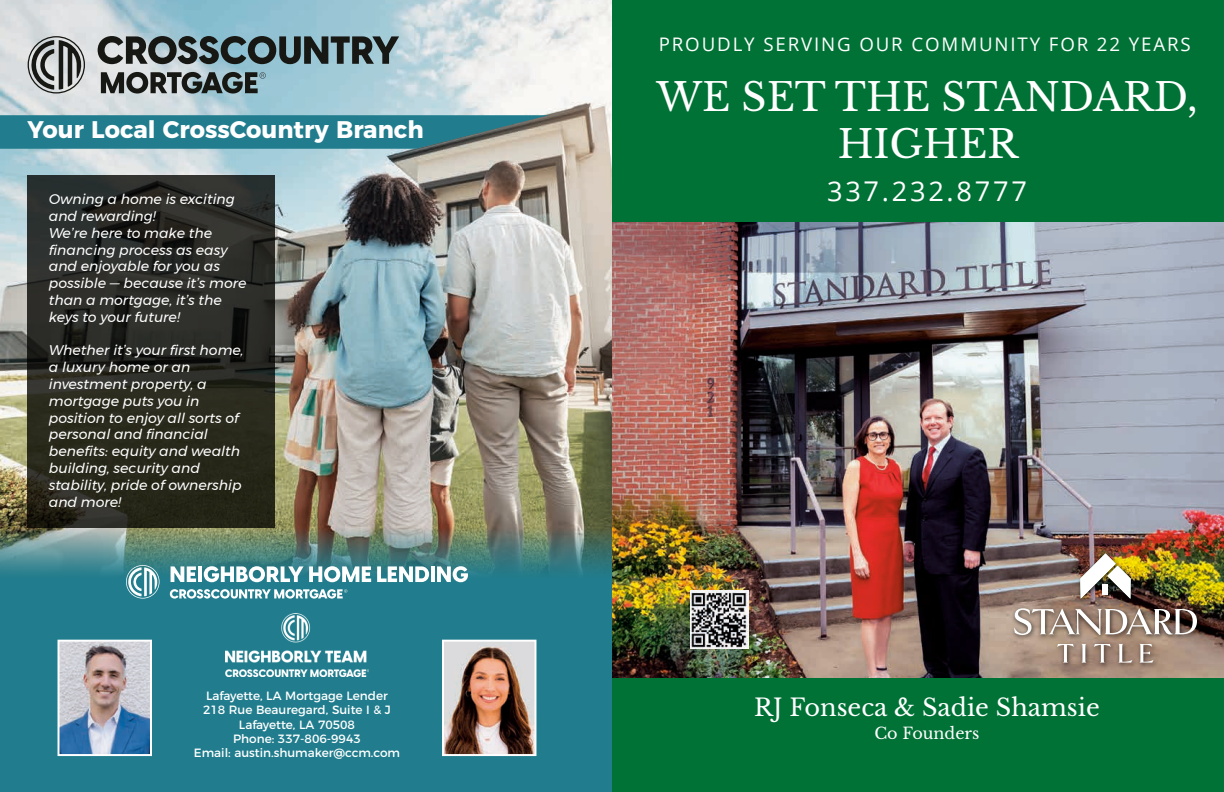
<style>
.page{position:relative;width:1224px;height:792px;background:#fff}
.page>*{position:absolute;margin:0;border:0;box-sizing:border-box;transform-origin:0 0}
.t1{font:38.9px/46.7px "Libre Baskerville";color:#fff;text-align:center}
.t2{font:27.2px "Open Sans";letter-spacing:.1em;color:#fff}
.t3{font:700 24px "Montserrat";color:#fff}
.t4{font:24px "Libre Baskerville";color:#fff}
.t5{font:18.7px "Open Sans";letter-spacing:.1em;color:#fff}
.t6{font:16px "Libre Baskerville";color:#fff}
.t7{font:italic 14px/16.8px "Montserrat";color:#fff}
.t8{font:12px/14.4px "Montserrat";color:#fff;text-align:center}
</style>
<div class="page">
<div style="left:0;top:578px;width:612px;height:214px;background:#217d8d"></div>
<img style="left:0;top:0;width:612px;height:527px">
<img style="left:0;top:527px;width:612px;height:51px">
<svg style="left:0;top:115px;width:549px;height:34px;background:#31808d"></svg>
<svg style="left:98px;top:36px;width:301px;height:28px;background:#59696c"></svg>
<svg style="left:28px;top:36px;width:57px;height:58px;background:#919392"></svg>
<svg style="left:101px;top:72px;width:165px;height:22px;background:#636c6d"></svg>
<img style="left:225px;top:614px;width:144px;height:63px">
<svg style="left:126px;top:565px;width:34px;height:34px"></svg>
<svg style="left:171px;top:566px;width:25px;height:16px"></svg>
<hr style="left:198px;top:566px;width:4px;height:16px;background:#fff">
<svg style="left:204px;top:566px;width:99px;height:16px"></svg>
<svg style="left:309px;top:566px;width:62px;height:16px"></svg>
<svg style="left:377px;top:566px;width:52px;height:16px"></svg>
<hr style="left:431px;top:566px;width:4px;height:16px;background:#fff">
<svg style="left:437px;top:566px;width:32px;height:16px"></svg>
<svg style="left:170px;top:589px;width:177px;height:10px"></svg>
<img style="left:61px;top:643px;width:88px;height:110px">
<div style="left:58px;top:640px;width:94px;height:116px;border:2px solid #fff"></div>
<svg style="left:28px;top:175px;width:247px;height:352px;background:#282921"></svg>
<img style="left:445px;top:643px;width:88px;height:110px">
<div style="left:442px;top:640px;width:94px;height:116px;border:2px solid #fff"></div>
<div style="left:612px;top:0;width:612px;height:792px;background:#007236"></div>
<img style="left:612px;top:223px;width:612px;height:455px">
<img style="left:1009px;top:548px;width:196px;height:123px">
<svg style="left:1014px;top:608px;width:183px;height:27px;background:#a7978d"></svg>
<svg style="left:1057px;top:644px;width:17px;height:19px"></svg>
<svg style="left:1082px;top:644px;width:4px;height:19px"></svg>
<svg style="left:1094px;top:644px;width:17px;height:19px"></svg>
<svg style="left:1118px;top:644px;width:14px;height:19px"></svg>
<svg style="left:1139px;top:644px;width:14px;height:19px"></svg>
<img style="left:1080px;top:553px;width:51px;height:46px">
<img style="left:690px;top:591px;width:59px;height:58px">
<h3 class="t3" style="left:28px;top:110px;width:398px">Your Local CrossCountry Branch</h3>
<p class="t7" style="left:49px;top:191px;width:199px">Owning a home is exciting and rewarding!<br>We’re here to make the financing process as easy and enjoyable for you as possible — because it’s more than a mortgage, it’s the keys to your future!</p>
<p class="t7" style="left:49px;top:342px;width:196px">Whether it’s your first home, a luxury home or an investment property, a mortgage puts you in position to enjoy all sorts of personal and financial benefits: equity and wealth building, security and stability, pride of ownership and more!</p>
<p class="t8" style="left:194px;top:687px;width:208px">Lafayette, LA Mortgage Lender<br>218 Rue Beauregard, Suite I &amp; J<br>Lafayette, LA 70508<br>Phone: 337-806-9943<br>Email: austin.shumaker@ccm.com</p>
<h3 class="t5" style="left:659px;top:31px;width:534px">PROUDLY SERVING OUR COMMUNITY FOR 22 YEARS</h3>
<h1 class="t1" style="left:657px;top:74px;width:543px">WE SET THE STANDARD,<br>HIGHER</h1>
<h2 class="t2" style="left:827px;top:172px;width:201px">337.232.8777</h2>
<h3 class="t4" style="left:754px;top:693px;width:347px">RJ Fonseca &amp; Sadie Shamsie</h3>
<p class="t6" style="left:874px;top:723px;width:107px">Co Founders</p>
</div>
